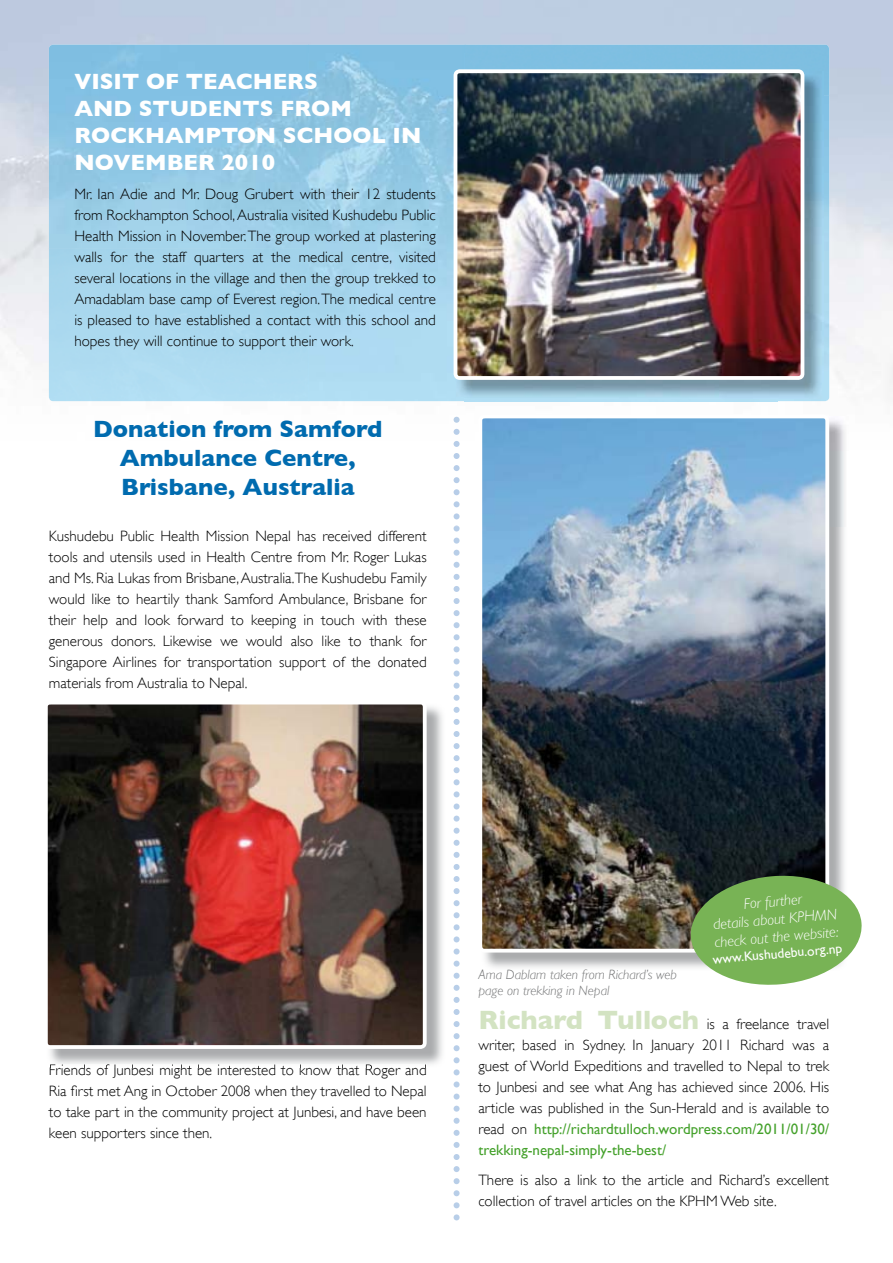
<style>
.page{position:relative;width:893px;height:1263px;background:#fff}
.page>*{position:absolute;margin:0;border:0;box-sizing:border-box;transform-origin:0 0}
.t1{font:700 24px/28.8px "Gill Sans";color:#006baf;text-align:center}
.t2{font:700 22.5px/27px "Gill Sans";color:#fff}
.t3{font:300 15px/21px "Gill Sans";color:#000;text-align:justify}
.t4{font:italic 300 15px/18px "Gill Sans";color:#fff;text-align:center}
.t5{font:italic 300 13.5px/16.2px "Gill Sans";color:#707172}
.t6{font:13.5px "Gill Sans";color:#fff}
.s1{font-weight:700;font-size:27px;color:#d3e3c2}
.s2{font-weight:400;color:#44a12b}
</style>
<div class="page">
<img style="left:49px;top:45px;width:416px;height:356px">
<div style="left:465px;top:45px;width:364px;height:50px;background:#7fbfe1"></div>
<svg style="left:53px;top:58px;width:18px;height:1px"></svg>
<img style="left:456px;top:72px;width:367px;height:327px">
<img style="left:454px;top:69px;width:350px;height:311px">
<img style="left:485px;top:417px;width:363px;height:551px">
<img style="left:482px;top:417px;width:347px;height:535px">
<img style="left:454px;top:429px;width:6px;height:90px">
<svg style="left:454px;top:525px;width:6px;height:6px"></svg>
<svg style="left:454px;top:538px;width:6px;height:670px"></svg>
<svg style="left:454px;top:417px;width:6px;height:6px"></svg>
<svg style="left:454px;top:1214px;width:6px;height:6px"></svg>
<img style="left:50px;top:707px;width:392px;height:357px">
<img style="left:50px;top:1064px;width:376px;height:3px">
<img style="left:47px;top:704px;width:380px;height:345px">
<svg style="left:688px;top:872px;width:174px;height:113px;background:#82ae68"></svg>
<h2 class="t2" style="left:74px;top:68px;width:348px">VISIT OF TEACHERS<br>AND STUDENTS FROM<br>ROCKHAMPTON SCHOOL IN<br>NOVEMBER 2010</h2>
<p class="t3" style="left:74px;top:184px;width:363px">Mr. Ian Adie and Mr. Doug Grubert with their 12 students from Rockhampton School, Australia visited Kushudebu Public Health Mission in November. The group worked at plastering walls for the staff quarters at the medical centre, visited several locations in the village and then the group trekked to Amadablam base camp of Everest region. The medical centre is pleased to have established a contact with this school and hopes they will continue to support their work.</p>
<h1 class="t1" style="left:93px;top:415px;width:291px">Donation from Samford<br>Ambulance Centre,<br>Brisbane, Australia</h1>
<p class="t3" style="left:49px;top:526px;width:379px">Kushudebu Public Health Mission Nepal has received different tools and utensils used in Health Centre from Mr. Roger Lukas and Ms. Ria Lukas from Brisbane, Australia.The Kushudebu Family would like to heartily thank Samford Ambulance, Brisbane for their help and look forward to keeping in touch with these generous donors. Likewise we would also like to thank for Singapore Airlines for transportation support of the donated materials from Australia to Nepal.</p>
<p class="t3" style="left:49px;top:1059px;width:379px">Friends of Junbesi might be interested to know that Roger and Ria first met Ang in October 2008 when they travelled to Nepal to take part in the community project at Junbesi, and have been keen supporters since then.</p>
<p class="t5" style="left:478px;top:966px;width:200px">Ama Dablam taken from Richard’s web page on trekking in Nepal</p>
<p class="t4" style="left:711px;top:897px;width:126px;rotate:-5deg">For further<br>details about KPHMN check out the website:</p>
<p class="t6" style="left:712px;top:951px;width:131px;rotate:-5deg">www.Kushudebu.org.np</p>
<p class="t3" style="left:478px;top:1013px;width:352px"><span class="s1">Richard Tulloch</span> is a freelance travel writer, based in Sydney. In January 2011 Richard was a guest of World Expeditions and travelled to Nepal to trek to Junbesi and see what Ang has achieved since 2006. His article was published in the Sun-Herald and is available to read on <span class="s2">http://richardtulloch.wordpress.com/2011/01/30/ trekking-nepal-simply-the-best/</span></p>
<p class="t3" style="left:478px;top:1169px;width:352px">There is also a link to the article and Richard’s excellent collection of travel articles on the KPHM Web site.</p>
</div>
